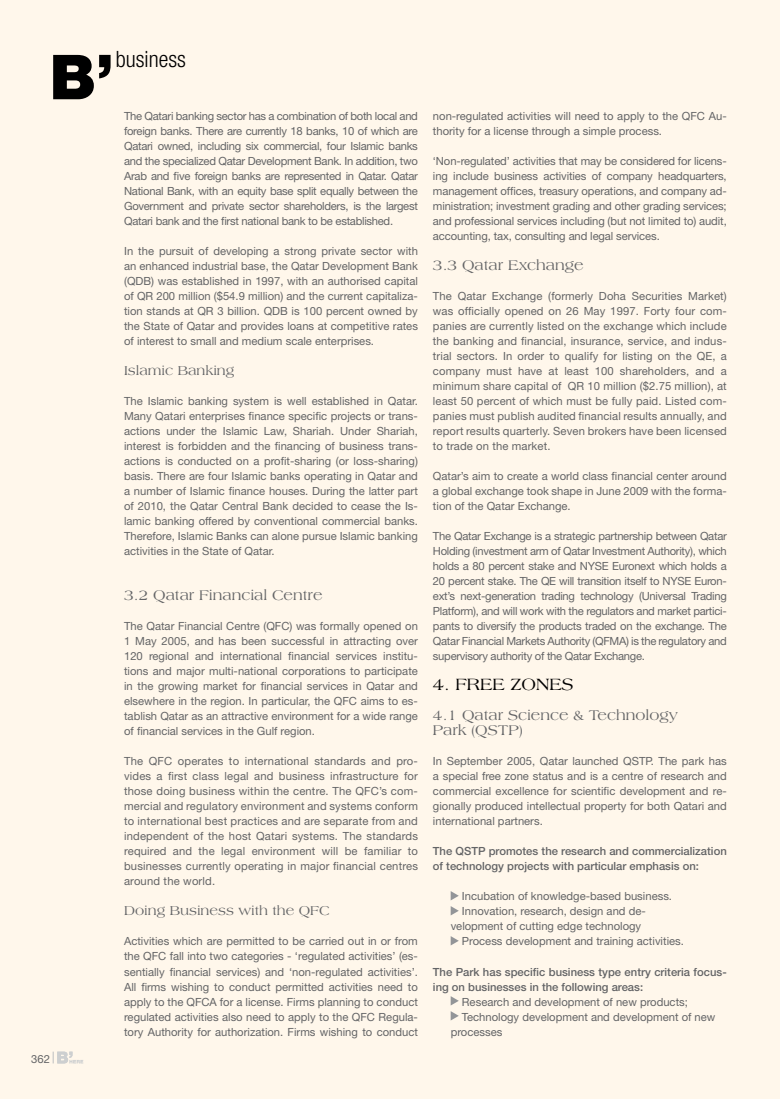
<style>
.page{position:relative;width:780px;height:1099px;background:#fff}
.page>*{position:absolute;margin:0;border:0;box-sizing:border-box;transform-origin:0 0}
.t1{font:300 condensed 22.5px "Helvetica Neue";color:#000}
.t2{font:17.5px "Americana Std";color:#000}
.t3{font:15px/15px "Americana Std";color:#636466}
.t4{font:13.75px "Americana Std";color:#636466}
.t5{font:11.25px/15px "Helvetica Neue";color:#636466;text-align:justify}
.t6{font:500 11.25px/15px "Helvetica Neue";color:#636466}
</style>
<div class="page">
<div style="left:0;top:0;width:780px;height:1098px;background:#fff7eb"></div>
<svg style="left:450px;top:891px;width:9px;height:9px"></svg>
<svg style="left:450px;top:906px;width:9px;height:9px"></svg>
<svg style="left:450px;top:936px;width:9px;height:9px"></svg>
<svg style="left:450px;top:996px;width:9px;height:9px"></svg>
<svg style="left:450px;top:1011px;width:9px;height:9px"></svg>
<svg style="left:53px;top:55px;width:58px;height:44px"></svg>
<svg style="left:53px;top:1051px;width:30px;height:12px"></svg>
<p class="t5" style="left:31px;top:1051px;width:20px">362</p>
<h1 class="t1" style="left:116px;top:46px;width:71px">business</h1>
<p class="t5" style="left:124px;top:108px;width:295px">The Qatari banking sector has a combination of both local and foreign banks. There are currently 18 banks, 10 of which are Qatari owned, including six commercial, four Islamic banks and the specialized Qatar Development Bank. In addition, two Arab and five foreign banks are represented in Qatar. Qatar National Bank, with an equity base split equally between the Government and private sector shareholders, is the largest Qatari bank and the first national bank to be established.</p>
<p class="t5" style="left:124px;top:243px;width:295px">In the pursuit of developing a strong private sector with an enhanced industrial base, the Qatar Development Bank (QDB) was established in 1997, with an authorised capital of QR 200 million ($54.9 million) and the current capitaliza&shy;tion stands at QR 3 billion. QDB is 100 percent owned by the State of Qatar and provides loans at competitive rates of interest to small and medium scale enterprises.</p>
<p class="t4" style="left:124px;top:363px;width:112px">Islamic Banking</p>
<p class="t5" style="left:124px;top:393px;width:295px">The Islamic banking system is well established in Qatar.<br>Many Qatari enterprises finance specific projects or trans&shy;actions under the Islamic Law, Shariah. Under Shariah, interest is forbidden and the financing of business trans&shy;actions is conducted on a profit-sharing (or loss-sharing) basis. There are four Islamic banks operating in Qatar and a number of Islamic finance houses. During the latter part of 2010, the Qatar Central Bank decided to cease the Is&shy;lamic banking offered by conventional commercial banks.<br>Therefore, Islamic Banks can alone pursue Islamic banking activities in the State of Qatar.</p>
<h3 class="t3" style="left:124px;top:588px;width:200px">3.2 Qatar Financial Centre</h3>
<p class="t5" style="left:124px;top:618px;width:295px">The Qatar Financial Centre (QFC) was formally opened on 1 May 2005, and has been successful in attracting over 120 regional and international financial services institu&shy;tions and major multi-national corporations to participate in the growing market for financial services in Qatar and elsewhere in the region. In particular, the QFC aims to es&shy;tablish Qatar as an attractive environment for a wide range of financial services in the Gulf region.</p>
<p class="t5" style="left:124px;top:753px;width:295px">The QFC operates to international standards and pro&shy;vides a first class legal and business infrastructure for those doing business within the centre. The QFC’s com&shy;mercial and regulatory environment and systems conform to international best practices and are separate from and independent of the host Qatari systems. The standards required and the legal environment will be familiar to businesses currently operating in major financial centres around the world.</p>
<p class="t4" style="left:124px;top:903px;width:207px">Doing Business with the QFC</p>
<p class="t5" style="left:124px;top:933px;width:295px">Activities which are permitted to be carried out in or from the QFC fall into two categories - ‘regulated activities’ (es&shy;sentially financial services) and ‘non-regulated activities’.<br>All firms wishing to conduct permitted activities need to apply to the QFCA for a license. Firms planning to conduct regulated activities also need to apply to the QFC Regula&shy;tory Authority for authorization. Firms wishing to conduct</p>
<p class="t5" style="left:433px;top:108px;width:295px">non-regulated activities will need to apply to the QFC Au&shy;thority for a license through a simple process.</p>
<p class="t5" style="left:433px;top:153px;width:295px">‘Non-regulated’ activities that may be considered for licens&shy;ing include business activities of company headquarters, management offices, treasury operations, and company ad&shy;ministration; investment grading and other grading services; and professional services including (but not limited to) audit, accounting, tax, consulting and legal services.</p>
<h3 class="t3" style="left:433px;top:258px;width:152px">3.3 Qatar Exchange</h3>
<p class="t5" style="left:433px;top:288px;width:295px">The Qatar Exchange (formerly Doha Securities Market) was officially opened on 26 May 1997. Forty four com&shy;panies are currently listed on the exchange which include the banking and financial, insurance, service, and indus&shy;trial sectors. In order to qualify for listing on the QE, a company must have at least 100 shareholders, and a minimum share capital of QR 10 million ($2.75 million), at least 50 percent of which must be fully paid. Listed com&shy;panies must publish audited financial results annually, and report results quarterly. Seven brokers have been licensed to trade on the market.</p>
<p class="t5" style="left:433px;top:468px;width:295px">Qatar’s aim to create a world class financial center around a global exchange took shape in June 2009 with the forma&shy;tion of the Qatar Exchange.</p>
<p class="t5" style="left:433px;top:528px;width:295px">The Qatar Exchange is a strategic partnership between Qatar Holding (investment arm of Qatar Investment Authority), which holds a 80 percent stake and NYSE Euronext which holds a 20 percent stake. The QE will transition itself to NYSE Euron&shy;ext’s next-generation trading technology (Universal Trading Platform), and will work with the regulators and market partici&shy;pants to diversify the products traded on the exchange. The Qatar Financial Markets Authority (QFMA) is the regulatory and supervisory authority of the Qatar Exchange.</p>
<h2 class="t2" style="left:433px;top:675px;width:142px">4. FREE ZONES</h2>
<h3 class="t3" style="left:433px;top:708px;width:246px">4.1 Qatar Science &amp; Technology<br>Park (QSTP)</h3>
<p class="t5" style="left:433px;top:753px;width:295px">In September 2005, Qatar launched QSTP. The park has a special free zone status and is a centre of research and commercial excellence for scientific development and re&shy;gionally produced intellectual property for both Qatari and international partners.</p>
<p class="t6" style="left:433px;top:843px;width:295px">The QSTP promotes the research and commercialization of technology projects with particular emphasis on:</p>
<p class="t5" style="left:462px;top:888px;width:212px">Incubation of knowledge-based business.</p>
<p class="t5" style="left:462px;top:903px;width:185px">Innovation, research, design and de-</p>
<p class="t5" style="left:450px;top:918px;width:192px">velopment of cutting edge technology</p>
<p class="t5" style="left:462px;top:933px;width:223px">Process development and training activities.</p>
<p class="t6" style="left:433px;top:963px;width:295px">The Park has specific business type entry criteria focus&shy;ing on businesses in the following areas:</p>
<p class="t5" style="left:462px;top:993px;width:227px">Research and development of new products;</p>
<p class="t5" style="left:462px;top:1008px;width:255px">Technology development and development of new</p>
<p class="t5" style="left:450px;top:1023px;width:53px">processes</p>
</div>
